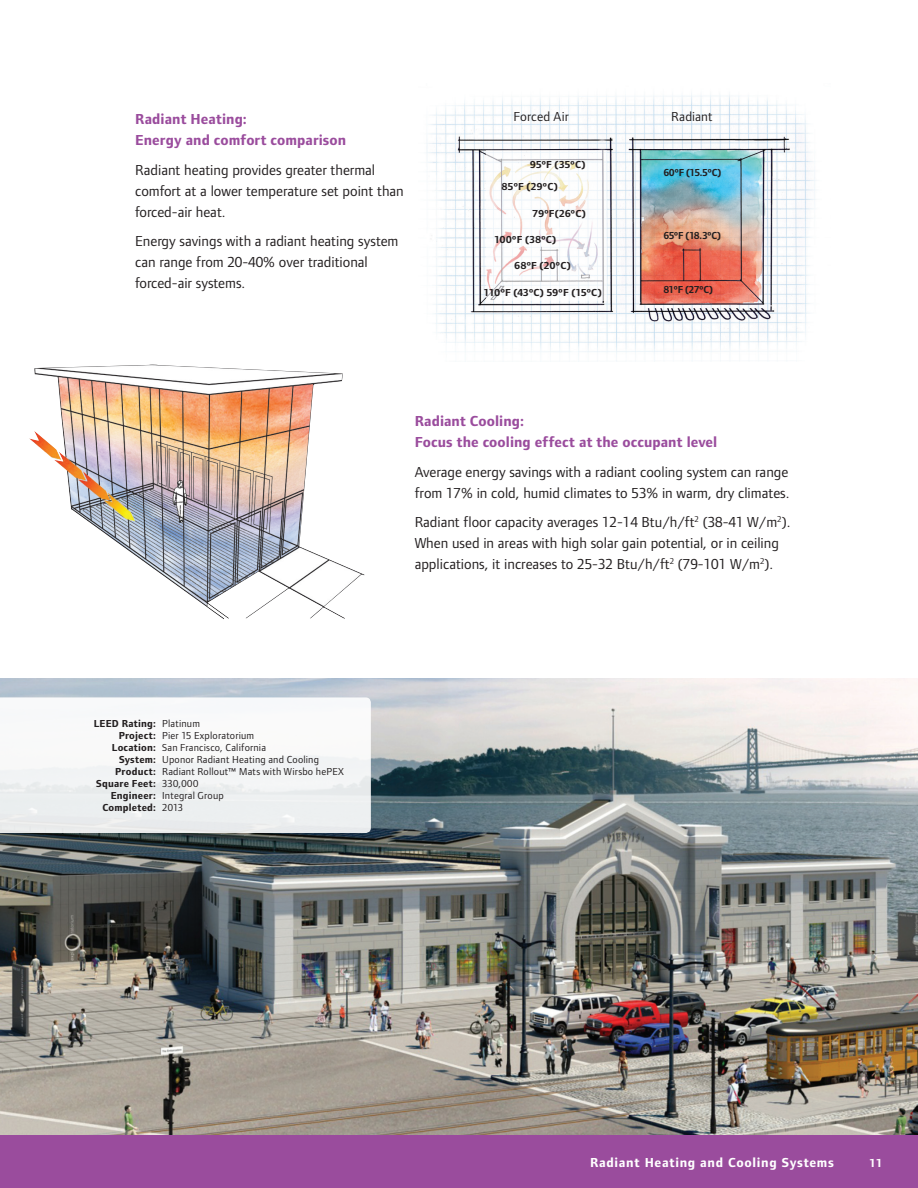
<style>
.page{position:relative;width:918px;height:1188px;background:#fff}
.page>*{position:absolute;margin:0;border:0;box-sizing:border-box;transform-origin:0 0}
.Body_10_14{font:15px/21px "Foundry Form Sans";color:#231f20}
.Subhead_10_14{font:700 15px/21px "Foundry Form Sans";letter-spacing:.005em;color:#9a4c9d}
.t1{font:700 13.5px "Foundry Form Sans";letter-spacing:.05em;color:#fff}
.t2{font:13.5px "Foundry Form Sans";letter-spacing:.01em;color:#231f20}
.t3{font:700 12px "Foundry Form Sans";color:#fff}
.t4{font:10.5px "Foundry Form Sans";letter-spacing:.02em;color:#231f20}
.t5{font:700 10.5px "Foundry Form Sans";letter-spacing:.025em;color:#231f20}
.t6{font:700 10.5px "Foundry Form Sans";color:#231f20;scale:.95 1}
.t7{font:700 10.5px "Foundry Form Sans";letter-spacing:.005em;color:#231f20;scale:.95 1}
.s1{font-weight:400}
.s2{font-weight:700}
</style>
<div class="page">
<img style="left:0;top:679px;width:918px;height:456px">
<svg style="left:0;top:697px;width:371px;height:136px;fill:#f4f5f6"></svg>
<img style="left:29px;top:365px;width:335px;height:254px">
<img style="left:426px;top:94px;width:390px;height:268px">
<svg style="left:486px;top:150px;width:120px;height:151px"></svg>
<div style="left:0;top:1135px;width:918px;height:53px;background:#9a4c9d"></div>
<p class="Subhead_10_14" style="left:135px;top:109px;width:212px">Radiant Heating:<br>Energy and comfort comparison</p>
<p class="Body_10_14" style="left:135px;top:159px;width:270px">Radiant heating provides greater thermal comfort at a lower temperature set point than forced-air heat.</p>
<p class="Body_10_14" style="left:135px;top:231px;width:265px">Energy savings with a radiant heating system can range from 20-40% over traditional forced-air systems.</p>
<p class="t2" style="left:513px;top:109px;width:57px">Forced Air</p>
<p class="t2" style="left:671px;top:109px;width:43px">Radiant</p>
<p class="t5" style="left:530px;top:159px;width:57px">95ºF (35ºC)</p>
<p class="t5" style="left:502px;top:181px;width:57px">85ºF (29ºC)</p>
<p class="t5" style="left:533px;top:207px;width:55px">79ºF(26ºC)</p>
<p class="t5" style="left:494px;top:234px;width:63px">100ºF (38ºC)</p>
<p class="t5" style="left:515px;top:260px;width:58px">68ºF (20ºC)</p>
<p class="t5" style="left:484px;top:286px;width:119px">110ºF (43ºC) 59ºF (15ºC)</p>
<p class="t7" style="left:664px;top:166px;width:62px">60ºF (15.5ºC)</p>
<p class="t6" style="left:664px;top:229px;width:62px">65ºF (18.3ºC)</p>
<p class="t6" style="left:664px;top:283px;width:53px">81ºF (27ºC)</p>
<p class="Subhead_10_14" style="left:415px;top:411px;width:304px">Radiant Cooling:<br>Focus the cooling effect at the occupant level</p>
<p class="Body_10_14" style="left:415px;top:461px;width:376px">Average energy savings with a radiant cooling system can range from 17% in cold, humid climates to 53% in warm, dry climates.</p>
<p class="Body_10_14" style="left:415px;top:511px;width:377px">Radiant floor capacity averages 12-14 Btu/h/ft<sup>2</sup> (38-41 W/m<sup>2</sup>).<br>When used in areas with high solar gain potential, or in ceiling applications, it increases to 25-32 Btu/h/ft<sup>2</sup> (79-101 W/m<sup>2</sup>).</p>
<p class="t5" style="left:94px;top:718px;width:108px">LEED Rating: <span class="s1">Platinum</span></p>
<p class="t4" style="left:119px;top:730px;width:137px"><span class="s2">Project:</span> Pier 15 Exploratorium</p>
<p class="t4" style="left:112px;top:742px;width:156px"><span class="s2">Location:</span> San Francisco, California</p>
<p class="t4" style="left:119px;top:754px;width:202px"><span class="s2">System:</span> Uponor Radiant Heating and Cooling</p>
<p class="t4" style="left:115px;top:766px;width:230px"><span class="s2">Product:</span> Radiant Rollout™ Mats with Wirsbo hePEX</p>
<p class="t5" style="left:96px;top:778px;width:104px">Square Feet: <span class="s1">330,000</span></p>
<p class="t4" style="left:111px;top:790px;width:115px"><span class="s2">Engineer:</span> Integral Group</p>
<p class="t5" style="left:102px;top:802px;width:82px">Completed: <span class="s1">2013</span></p>
<p class="t1" style="left:590px;top:1155px;width:245px">Radiant Heating and Cooling Systems</p>
<p class="t3" style="left:870px;top:1156px;width:15px">11</p>
</div>
